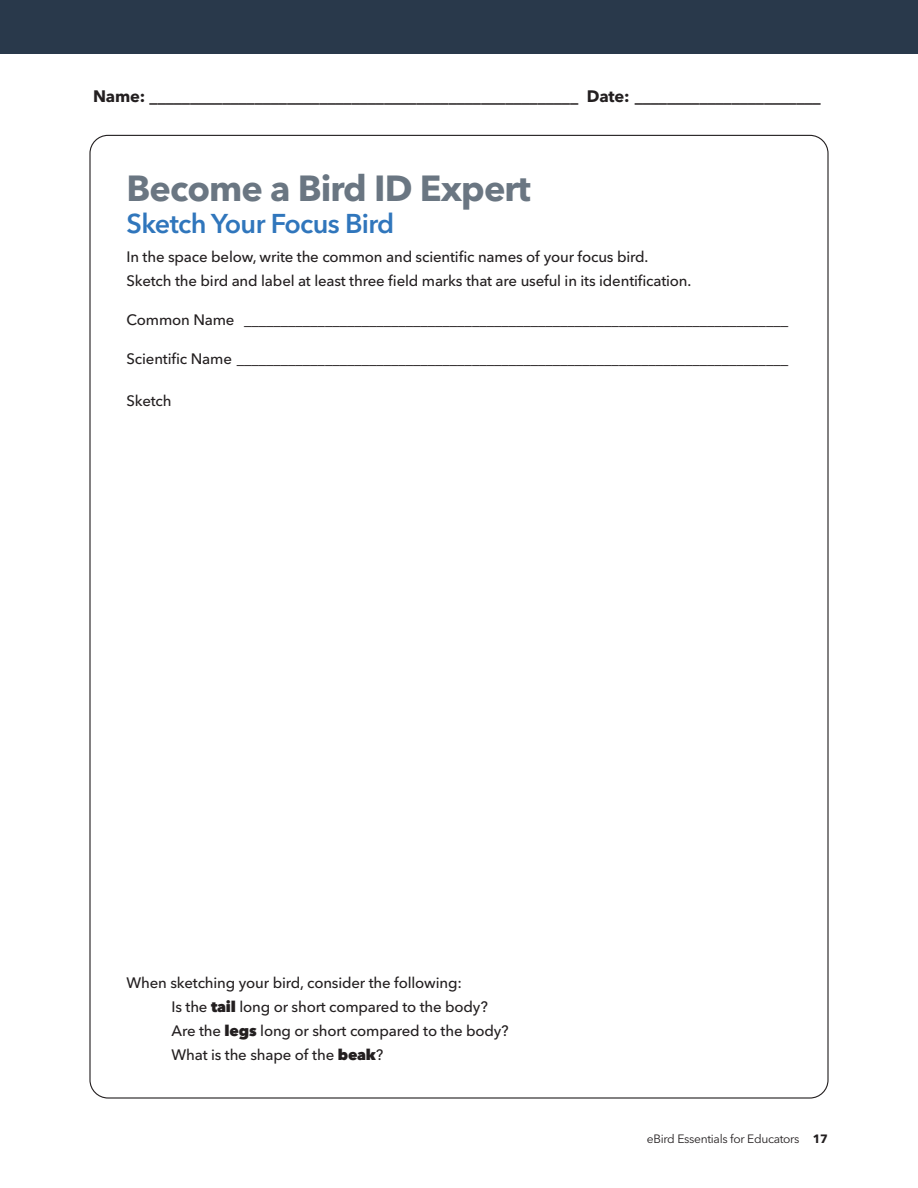
<style>
.page{position:relative;width:918px;height:1188px;background:#fff}
.page>*{position:absolute;margin:0;border:0;box-sizing:border-box;transform-origin:0 0}
.t1{font:700 36px "Avenir Next LT Pro";letter-spacing:-.025em;color:#6a7682}
.t2{font:600 27px "Avenir Next LT Pro";letter-spacing:-.025em;color:#3076bc}
.t3{font:700 16.5px "Avenir Next LT Pro";letter-spacing:-.01em;color:#231f20}
.t4{font:500 15px/24px "Avenir Next LT Pro";letter-spacing:-.01em;color:#231f20}
.t5{font:12px "Avenir Next LT Pro";letter-spacing:-.025em;color:#231f20}
.s1{font-weight:800}
.s2{font-weight:700}
</style>
<div class="page">
<div style="left:0;top:0;width:918px;height:54px;background:#29394b"></div>
<p class="t3" style="left:93px;top:87px;width:729px">Name: _____________________________________________________ Date: _______________________</p>
<h1 class="t1" style="left:127px;top:166px;width:406px">Become a Bird ID Expert</h1>
<h2 class="t2" style="left:127px;top:207px;width:269px">Sketch Your Focus Bird</h2>
<p class="t4" style="left:127px;top:244px;width:566px">In the space below, write the common and scientific names of your focus bird.<br>Sketch the bird and label at least three field marks that are useful in its identification.</p>
<p class="t4" style="left:127px;top:307px;width:663px">Common Name __________________________________________________________________________</p>
<p class="t4" style="left:127px;top:346px;width:663px">Scientific Name ___________________________________________________________________________</p>
<p class="t4" style="left:127px;top:388px;width:47px">Sketch</p>
<p class="t4" style="left:172px;top:970px;width:339px;text-indent:-45px">When sketching your bird, consider the following:<br>Is the <span class="s1">tail</span> long or short compared to the body?<br>Are the <span class="s1">legs</span> long or short compared to the body?<br>What is the shape of the <span class="s1">beak</span>?</p>
<p class="t5" style="left:647px;top:1131px;width:183px">eBird Essentials for Educators <span class="s2">17</span></p>
</div>
